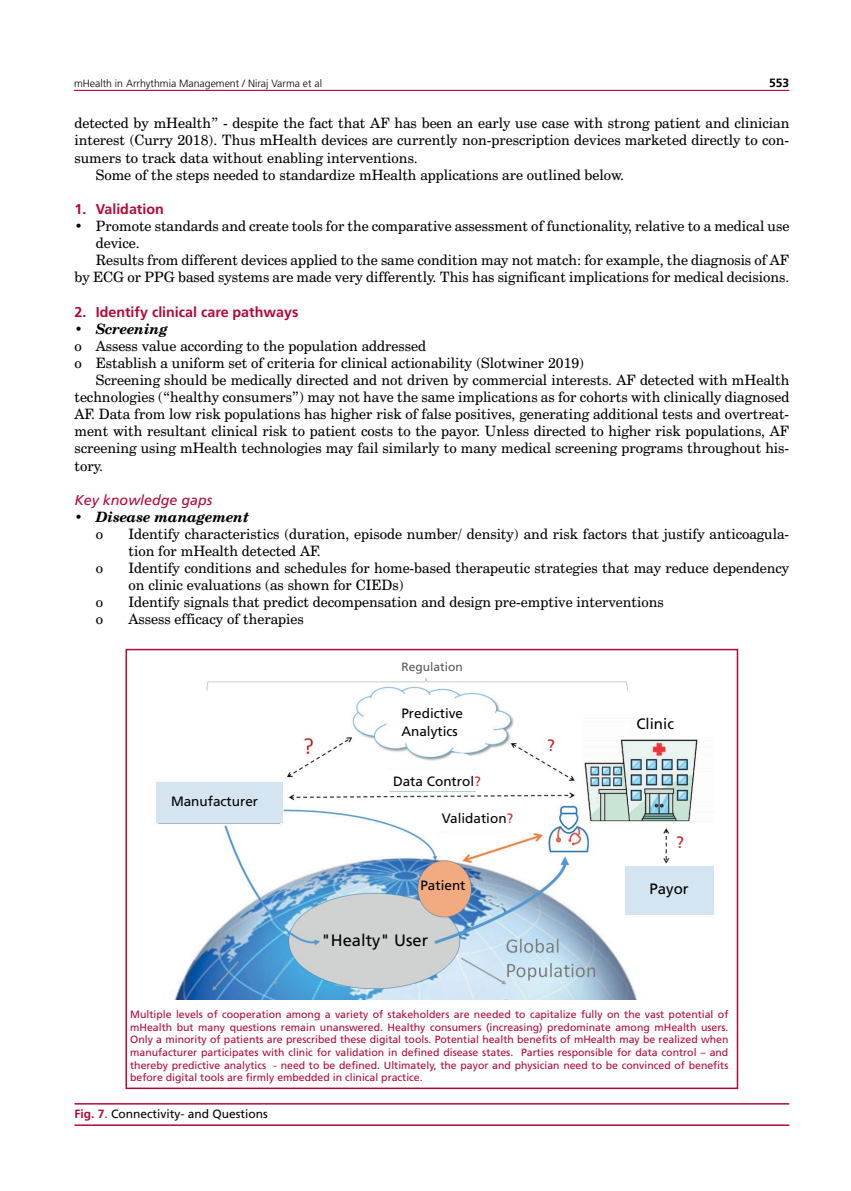
<style>
.page{position:relative;width:851px;height:1191px;background:#fff}
.page>*{position:absolute;margin:0;border:0;box-sizing:border-box;transform-origin:0 0}
.t1{font:16.5px "Frutiger LT Std";color:#000}
.t2{font:16.5px "Frutiger LT Std";color:#d2232a}
.t3{font:15px "Frutiger LT Std";color:#000}
.t4{font:14.25px/17.1px "Century Schoolbook BT";color:#000}
.t5{font:700 14.25px "Frutiger LT Std";color:#b30838}
.t6{font:italic 700 14.25px "Century Schoolbook BT";color:#000}
.t7{font:italic 14.25px "Frutiger LT Std";color:#b30838}
.t8{font:13.5px/18px "Frutiger LT Std";color:#000}
.t9{font:12px "Frutiger LT Std";color:#000}
.t10{font:12px "Frutiger LT Std";color:#58595b}
.t11{font:700 12px "Frutiger LT Std";color:#000}
.t12{font:10.5px/12.6px "Frutiger LT Std";color:#b30838;text-align:justify}
.t13{font:300 10.5px "Frutiger LT Std";color:#000}
.s1{color:#d2232a}
.s2{font-weight:700;color:#b30838}
.s3{color:#b30838}
</style>
<div class="page">
<hr style="left:74px;top:90px;width:715px;height:1px;background:#b30838">
<div style="left:125px;top:649px;width:613px;height:440px;border:2px solid #b30838"></div>
<hr style="left:74px;top:1124px;width:715px;height:2px;background:#b30838">
<hr style="left:74px;top:1103px;width:715px;height:1px;background:#b30838">
<img style="left:158px;top:678px;width:556px;height:321px">
<div style="left:383px;top:770px;width:118px;height:21px;background:#fff"></div>
<div style="left:156px;top:782px;width:126px;height:41px;background:#d4e4f0"></div>
<div style="left:625px;top:865px;width:89px;height:49px;background:#d4e4f0"></div>
<div style="left:634px;top:712px;width:83px;height:24px;background:#fff"></div>
<div style="left:432px;top:807px;width:112px;height:24px;background:#fff"></div>
<div style="left:393px;top:703px;width:79px;height:36px;background:#fff"></div>
<div style="left:543px;top:731px;width:22px;height:29px;background:#fff"></div>
<div style="left:672px;top:828px;width:22px;height:30px;background:#fff"></div>
<div style="left:321px;top:928px;width:111px;height:26px;background:#d0d2d1"></div>
<div style="left:420px;top:879px;width:49px;height:14px;background:#f2ab81"></div>
<p class="t11" style="left:769px;top:75px;width:22px">553</p>
<p class="t4" style="left:74px;top:115px;width:716px">detected by mHealth” - despite the fact that AF has been an early use case with strong patient and clinician</p>
<p class="t4" style="left:74px;top:132px;width:716px">interest (Curry 2018). Thus mHealth devices are currently non-prescription devices marketed directly to con-</p>
<p class="t4" style="left:74px;top:149px;width:345px">sumers to track data without enabling interventions.</p>
<p class="t4" style="left:96px;top:166px;width:530px">Some of the steps needed to standardize mHealth applications are outlined below.</p>
<p class="t5" style="left:74px;top:201px;width:91px">1. Validation</p>
<p class="t4" style="left:74px;top:217px;width:716px">• Promote standards and create tools for the comparative assessment of functionality, relative to a medical use</p>
<p class="t4" style="left:96px;top:234px;width:45px">device.</p>
<p class="t4" style="left:96px;top:251px;width:694px">Results from different devices applied to the same condition may not match: for example, the diagnosis of AF</p>
<p class="t4" style="left:74px;top:268px;width:716px">by ECG or PPG based systems are made very differently. This has significant implications for medical decisions.</p>
<p class="t5" style="left:74px;top:303px;width:225px">2. Identify clinical care pathways</p>
<p class="t6" style="left:74px;top:319px;width:95px">• Screening</p>
<p class="t4" style="left:74px;top:337px;width:353px">o Assess value according to the population addressed</p>
<p class="t4" style="left:74px;top:354px;width:511px">o Establish a uniform set of criteria for clinical actionability (Slotwiner 2019)</p>
<p class="t4" style="left:96px;top:371px;width:695px">Screening should be medically directed and not driven by commercial interests. AF detected with mHealth</p>
<p class="t4" style="left:74px;top:388px;width:716px">technologies (“healthy consumers”) may not have the same implications as for cohorts with clinically diagnosed</p>
<p class="t4" style="left:74px;top:405px;width:716px">AF. Data from low risk populations has higher risk of false positives, generating additional tests and overtreat-</p>
<p class="t4" style="left:74px;top:422px;width:716px">ment with resultant clinical risk to patient costs to the payor. Unless directed to higher risk populations, AF</p>
<p class="t4" style="left:74px;top:439px;width:716px">screening using mHealth technologies may fail similarly to many medical screening programs throughout his-</p>
<p class="t4" style="left:74px;top:457px;width:30px">tory.</p>
<p class="t7" style="left:74px;top:491px;width:139px">Key knowledge gaps</p>
<p class="t6" style="left:74px;top:508px;width:176px">• Disease management</p>
<p class="t4" style="left:96px;top:525px;width:9px">o</p>
<p class="t4" style="left:128px;top:525px;width:662px">Identify characteristics (duration, episode number/ density) and risk factors that justify anticoagula&shy;tion for mHealth detected AF.</p>
<p class="t4" style="left:96px;top:559px;width:9px">o</p>
<p class="t4" style="left:128px;top:559px;width:662px">Identify conditions and schedules for home-based therapeutic strategies that may reduce dependency on clinic evaluations (as shown for CIEDs)</p>
<p class="t4" style="left:96px;top:593px;width:9px">o</p>
<p class="t4" style="left:128px;top:593px;width:536px">Identify signals that predict decompensation and design pre-emptive interventions</p>
<p class="t4" style="left:96px;top:610px;width:9px">o</p>
<p class="t4" style="left:128px;top:610px;width:177px">Assess efficacy of therapies</p>
<p class="t13" style="left:74px;top:77px;width:249px">mHealth in Arrhythmia Management / Niraj Varma et al</p>
<p class="t8" style="left:171px;top:792px;width:89px">Manufacturer</p>
<p class="t10" style="left:401px;top:659px;width:63px">Regulation</p>
<p class="t8" style="left:401px;top:704px;width:63px">Predictive<br>Analytics</p>
<p class="t8" style="left:393px;top:772px;width:89px">Data Control<span class="s1">?</span></p>
<p class="t8" style="left:442px;top:809px;width:73px">Validation<span class="s1">?</span></p>
<p class="t8" style="left:420px;top:876px;width:47px">Patient</p>
<p class="t1" style="left:321px;top:931px;width:108px">"Healty" User</p>
<p class="t2" style="left:546px;top:736px;width:10px">?</p>
<p class="t3" style="left:636px;top:715px;width:39px">Clinic</p>
<p class="t2" style="left:675px;top:833px;width:10px">?</p>
<p class="t3" style="left:649px;top:880px;width:41px">Payor</p>
<p class="t12" style="left:130px;top:1008px;width:599px">Multiple levels of cooperation among a variety of stakeholders are needed to capitalize fully on the vast potential of mHealth but many questions remain unanswered. Healthy consumers (increasing) predominate among mHealth users.<br>Only a minority of patients are prescribed these digital tools. Potential health benefits of mHealth may be realized when manufacturer participates with clinic for validation in defined disease states. Parties responsible for data control – and thereby predictive analytics - need to be defined. Ultimately, the payor and physician need to be convinced of benefits before digital tools are firmly embedded in clinical practice.</p>
<p class="t9" style="left:74px;top:1106px;width:195px"><span class="s2">Fig. 7</span><span class="s3">.</span> Connectivity- and Questions</p>
</div>
